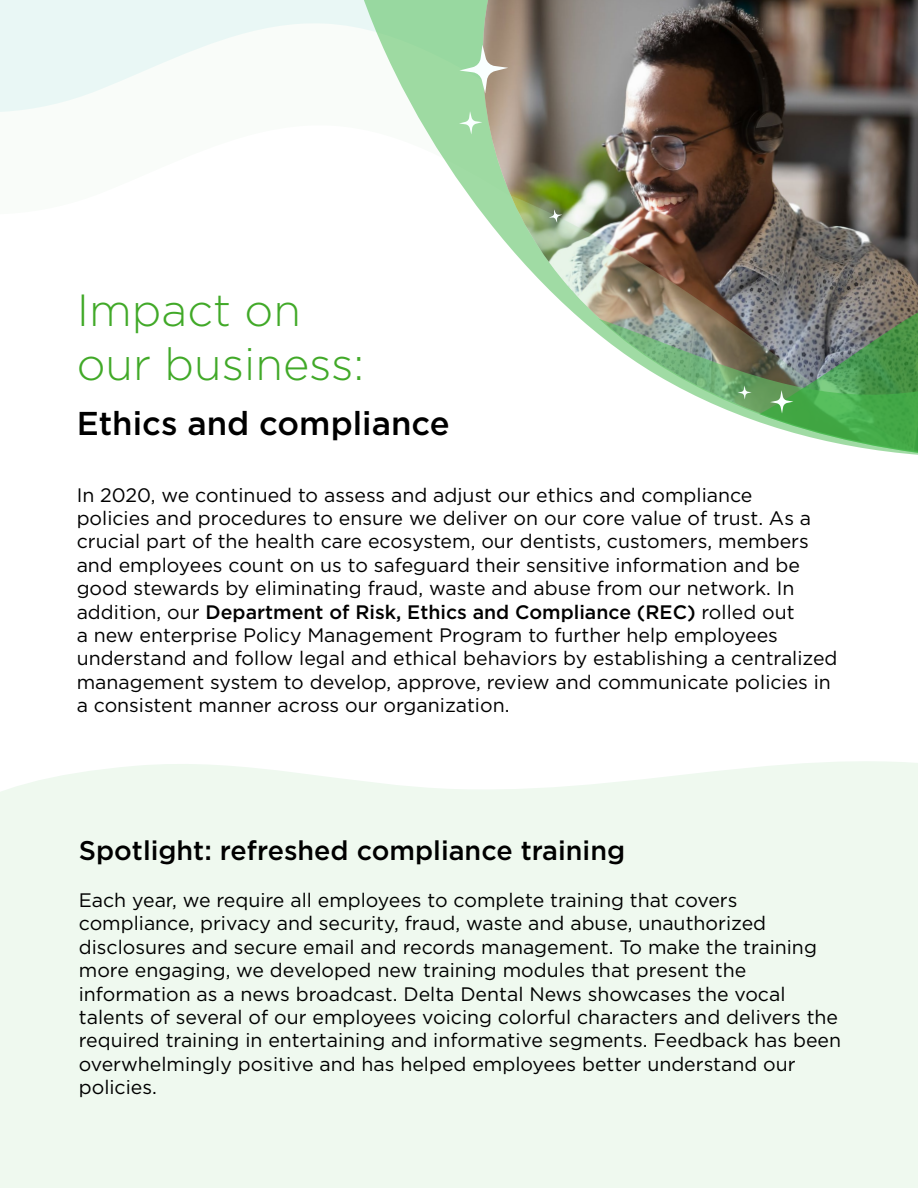
<style>
.page{position:relative;width:918px;height:1188px;background:#fff}
.page>*{position:absolute;margin:0;border:0;box-sizing:border-box;transform-origin:0 0}
.t1{font:300 45px/54px "Gotham";color:#41a928}
.t2{font:500 33px "Gotham";color:#000}
.t3{font:500 27px "Gotham";color:#000}
.t4{font:19.5px/23.4px "Gotham";color:#000}
.s1{font-weight:500}
</style>
<div class="page">
<div style="left:0;top:761px;width:918px;height:427px;background:#eff9ef"></div>
<svg style="left:0;top:0;width:317px;height:112px;fill:#e9f7f5"></svg>
<svg style="left:317px;top:0;width:149px;height:191px"></svg>
<img style="left:466px;top:0;width:452px;height:93px">
<img style="left:466px;top:93px;width:452px;height:119px">
<img style="left:481px;top:212px;width:437px;height:241px">
<svg style="left:459px;top:45px;width:49px;height:49px"></svg>
<svg style="left:549px;top:209px;width:13px;height:14px"></svg>
<svg style="left:738px;top:385px;width:14px;height:15px"></svg>
<svg style="left:459px;top:111px;width:23px;height:24px"></svg>
<svg style="left:770px;top:390px;width:23px;height:24px"></svg>
<h1 class="t1" style="left:77px;top:282px;width:289px">Impact on our business:</h1>
<h1 class="t2" style="left:77px;top:401px;width:375px">Ethics and compliance</h1>
<p class="t4" style="left:77px;top:483px;width:762px">In 2020, we continued to assess and adjust our ethics and compliance<br>policies and procedures to ensure we deliver on our core value of trust. As a crucial part of the health care ecosystem, our dentists, customers, members and employees count on us to safeguard their sensitive information and be good stewards by eliminating fraud, waste and abuse from our network. In addition, our <span class="s1">Department of Risk, Ethics and Compliance (REC)</span> rolled out<br>a new enterprise Policy Management Program to further help employees understand and follow legal and ethical behaviors by establishing a centralized</p>
<p class="t4" style="left:77px;top:670px;width:756px">management system to develop, approve, review and communicate policies in a consistent manner across our organization.</p>
<h2 class="t3" style="left:79px;top:833px;width:548px">Spotlight: refreshed compliance training</h2>
<p class="t4" style="left:79px;top:888px;width:764px">Each year, we require all employees to complete training that covers compliance, privacy and security, fraud, waste and abuse, unauthorized disclosures and secure email and records management. To make the training more engaging, we developed new training modules that present the information as a news broadcast. Delta Dental News showcases the vocal talents of several of our employees voicing colorful characters and delivers the required training in entertaining and informative segments. Feedback has been overwhelmingly positive and has helped employees better understand our policies.</p>
</div>
